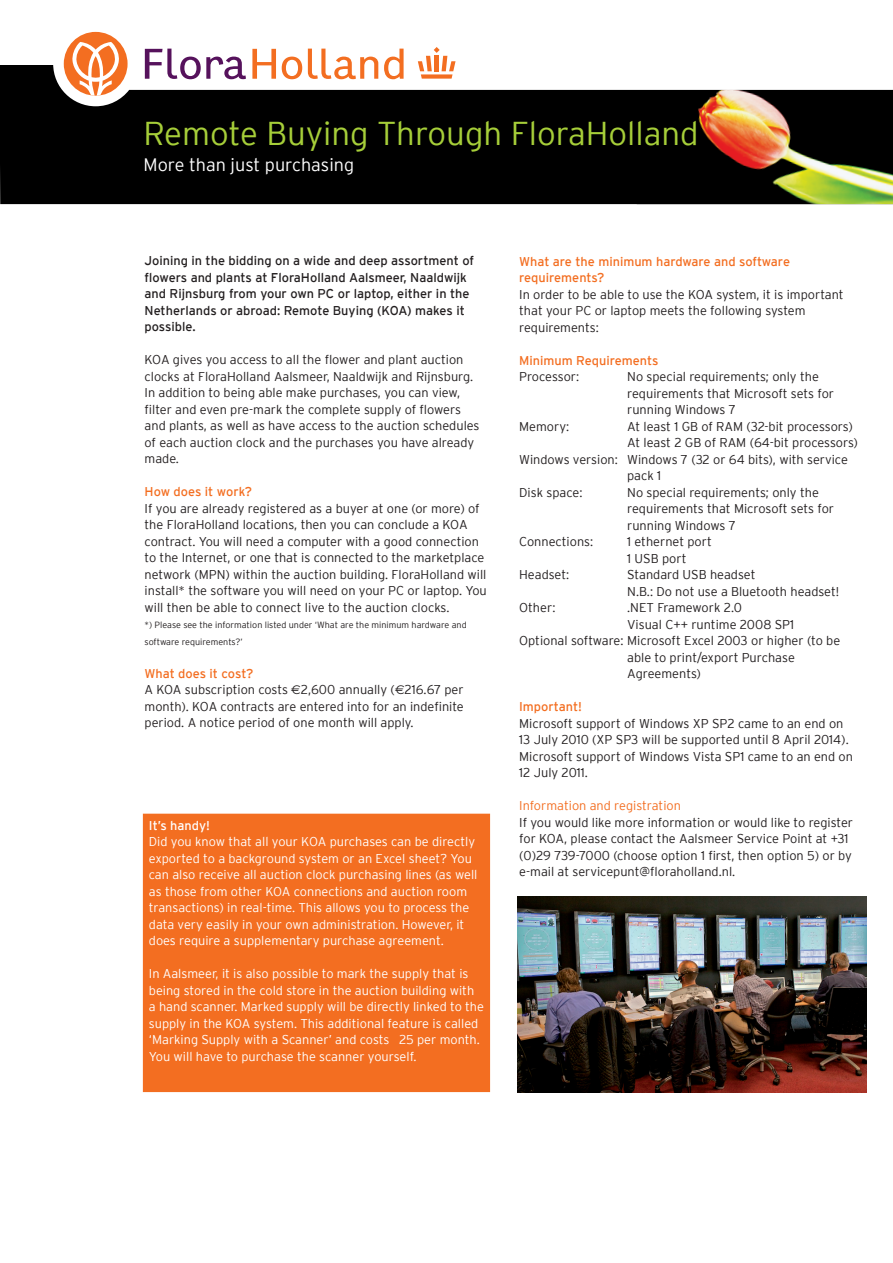
<style>
.page{position:relative;width:893px;height:1263px;background:#fff}
.page>*{position:absolute;margin:0;border:0;box-sizing:border-box;transform-origin:0 0}
.t1{font:300 33px "Interstate";color:#a6ce39}
.t2{font:300 18px "Interstate";color:#fff}
.t3{font:300 12.75px/16.5px "Interstate";color:#231f20}
.t4{font:300 12.75px/16.5px "Interstate";color:#fff}
.t5{font:12.75px/16.5px "Interstate";color:#231f20}
.t6{font:12.75px/16.5px "Interstate";color:#f36e21}
.t7{font:300 12.75px "Interstate";color:#f36e21}
.t8{font:12.75px "Interstate";color:#fff}
.t9{font:300 9px/16.5px "Interstate";color:#231f20}
.s1{font-weight:400;color:#f36e21}
.s2{font-family:"Euro Sans";font-weight:400}
</style>
<div class="page">
<div style="left:0;top:106px;width:637px;height:98px;background:#000"></div>
<img style="left:637px;top:106px;width:256px;height:98px">
<svg style="left:0;top:31px;width:893px;height:75px"></svg>
<svg style="left:145px;top:49px;width:101px;height:30px"></svg>
<svg style="left:252px;top:49px;width:24px;height:30px"></svg>
<svg style="left:282px;top:57px;width:20px;height:22px"></svg>
<svg style="left:308px;top:49px;width:70px;height:30px"></svg>
<svg style="left:384px;top:49px;width:20px;height:30px"></svg>
<div style="left:64px;top:32px;width:64px;height:64px;background:#f36e21;border-radius:50%"></div>
<svg style="left:72px;top:42px;width:47px;height:54px"></svg>
<svg style="left:418px;top:47px;width:37px;height:32px"></svg>
<div style="left:146px;top:817px;width:341px;height:272px;background:#f36e21"></div>
<div style="left:143px;top:814px;width:347px;height:278px;border:6px solid #f36e21"></div>
<img style="left:518px;top:896px;width:349px;height:197px">
<h1 class="t1" style="left:144px;top:115px;width:557px">Remote Buying Through FloraHolland</h1>
<h2 class="t2" style="left:144px;top:155px;width:212px">More than just purchasing</h2>
<p class="t5" style="left:145px;top:252px;width:331px">Joining in the bidding on a wide and deep assortment of flowers and plants at FloraHolland Aalsmeer, Naaldwijk and Rijnsburg from your own PC or laptop, either in the Netherlands or abroad: Remote Buying (KOA) makes it possible.</p>
<p class="t3" style="left:145px;top:351px;width:336px">KOA gives you access to all the flower and plant auction clocks at FloraHolland Aalsmeer, Naaldwijk and Rijnsburg.<br>In addition to being able make purchases, you can view, filter and even pre-mark the complete supply of flowers and plants, as well as have access to the auction schedules of each auction clock and the purchases you have already made.</p>
<p class="t6" style="left:145px;top:483px;width:109px">How does it work?</p>
<p class="t3" style="left:145px;top:500px;width:344px">If you are already registered as a buyer at one (or more) of the FloraHolland locations, then you can conclude a KOA contract. You will need a computer with a good connection to the Internet, or one that is connected to the marketplace network (MPN) within the auction building. FloraHolland will install* the software you will need on your PC or laptop. You will then be able to connect live to the auction clocks.</p>
<p class="t9" style="left:145px;top:617px;width:324px">*) Please see the information listed under ‘What are the minimum hardware and software requirements?’</p>
<p class="t3" style="left:145px;top:665px;width:321px"><span class="s1">What does it cost?<br></span>A KOA subscription costs <span class="s2">€</span>2,600 annually (<span class="s2">€</span>216.67 per month). KOA contracts are entered into for an indefinite period. A notice period of one month will apply.</p>
<p class="t8" style="left:149px;top:818px;width:63px">It’s handy!</p>
<p class="t4" style="left:149px;top:833px;width:330px">Did you know that all your KOA purchases can be directly exported to a background system or an Excel sheet? You can also receive all auction clock purchasing lines (as well as those from other KOA connections and auction room transactions) in real-time. This allows you to process the data very easily in your own administration. However, it does require a supplementary purchase agreement.</p>
<p class="t4" style="left:149px;top:965px;width:337px">In Aalsmeer, it is also possible to mark the supply that is being stored in the cold store in the auction building with a hand scanner. Marked supply will be directly linked to the supply in the KOA system. This additional feature is called ‘Marking Supply with a Scanner’ and costs €25 per month.<br>You will have to purchase the scanner yourself.</p>
<p class="t6" style="left:519px;top:253px;width:272px">What are the minimum hardware and software requirements?</p>
<p class="t3" style="left:519px;top:286px;width:326px">In order to be able to use the KOA system, it is important that your PC or laptop meets the following system requirements:</p>
<p class="t6" style="left:519px;top:352px;width:141px">Minimum Requirements</p>
<p class="t3" style="left:519px;top:368px;width:62px">Processor:</p>
<p class="t3" style="left:627px;top:368px;width:208px">No special requirements; only the requirements that Microsoft sets for running Windows 7</p>
<p class="t3" style="left:519px;top:418px;width:51px">Memory:</p>
<p class="t3" style="left:627px;top:418px;width:227px">At least 1 GB of RAM (32-bit processors)</p>
<p class="t3" style="left:627px;top:434px;width:232px">At least 2 GB of RAM (64-bit processors)</p>
<p class="t3" style="left:519px;top:451px;width:330px">Windows version: Windows 7 (32 or 64 bits), with service</p>
<p class="t3" style="left:627px;top:467px;width:35px">pack 1</p>
<p class="t3" style="left:519px;top:484px;width:65px">Disk space:</p>
<p class="t3" style="left:627px;top:484px;width:208px">No special requirements; only the requirements that Microsoft sets for running Windows 7</p>
<p class="t3" style="left:519px;top:533px;width:76px">Connections:</p>
<p class="t3" style="left:627px;top:533px;width:86px">1 ethernet port<br>1 USB port</p>
<p class="t3" style="left:519px;top:566px;width:51px">Headset:</p>
<p class="t3" style="left:627px;top:566px;width:213px">Standard USB headset<br>N.B.: Do not use a Bluetooth headset!</p>
<p class="t3" style="left:519px;top:599px;width:38px">Other:</p>
<p class="t3" style="left:627px;top:599px;width:116px">.NET Framework 2.0</p>
<p class="t3" style="left:627px;top:616px;width:168px">Visual C++ runtime 2008 SP1</p>
<p class="t3" style="left:519px;top:632px;width:322px">Optional software: Microsoft Excel 2003 or higher (to be</p>
<p class="t3" style="left:627px;top:649px;width:169px">able to print/export Purchase</p>
<p class="t3" style="left:627px;top:665px;width:75px">Agreements)</p>
<p class="t6" style="left:519px;top:698px;width:64px">Important!</p>
<p class="t3" style="left:519px;top:715px;width:335px">Microsoft support of Windows XP SP2 came to an end on 13 July 2010 (XP SP3 will be supported until 8 April 2014).<br>Microsoft support of Windows Vista SP1 came to an end on 12 July 2011.</p>
<p class="t7" style="left:519px;top:798px;width:163px">Information and registration</p>
<p class="t3" style="left:519px;top:814px;width:335px">If you would like more information or would like to register for KOA, please contact the Aalsmeer Service Point at +31 (0)29 739-7000 (choose option 1 first, then option 5) or by e-mail at servicepunt@floraholland.nl.</p>
</div>
